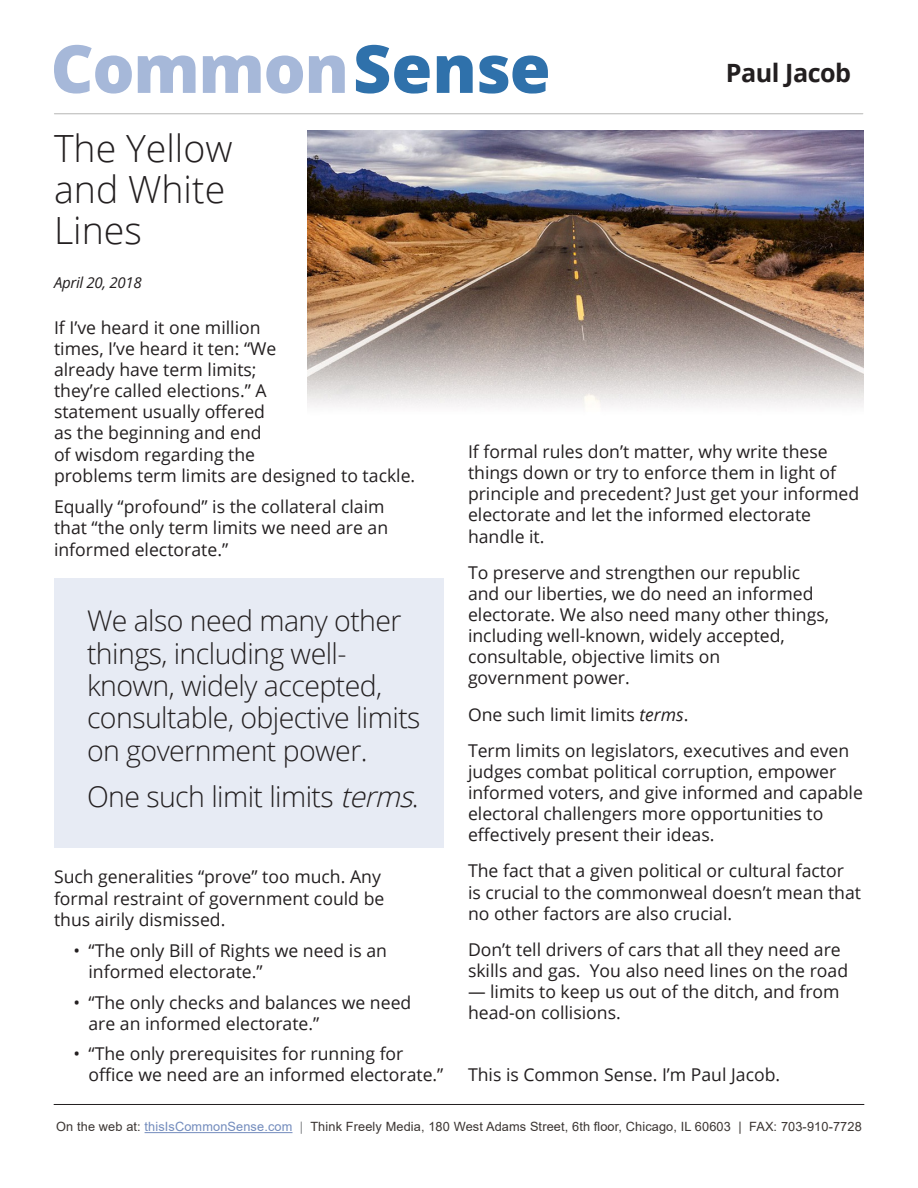
<style>
.page{position:relative;width:918px;height:1188px;background:#fff}
.page>*{position:absolute;margin:0;border:0;box-sizing:border-box;transform-origin:0 0}
.t1{font:800 66.45px "Open Sans";letter-spacing:-.02em;color:#a6b8d9}
.t2{font:300 37.5px/41.4px "Open Sans";color:#231f20}
.t3{font:300 28.5px/32.4px "Open Sans";letter-spacing:-.02em;color:#231f20}
.t4{font:700 25.2px "Open Sans";letter-spacing:-.02em;color:#231f20}
.t5{font:17.7px/21.1px "Open Sans";color:#231f20}
.t6{font:italic 15px "Open Sans";letter-spacing:-.02em;color:#231f20}
.t7{font:12.75px "Arial";letter-spacing:.01em;color:#3b3532}
.s1{color:#2f71ab}
.s2{font-style:italic}
.s3{color:#738cbd}
.s4{color:#808285}
</style>
<div class="page">
<hr style="left:145px;top:1132px;width:148px;height:1px;background:#738cbd">
<img style="left:308px;top:130px;width:555px;height:277px">
<hr style="left:54px;top:1104px;width:810px;height:1px;background:#231f20">
<hr style="left:54px;top:114px;width:809px;height:1px;background:#b6b6b4">
<div style="left:54px;top:578px;width:390px;height:270px;background:#e7ebf4"></div>
<p class="t1" style="left:51px;top:18px;width:502px">Common<span class="s1">Sense</span></p>
<p class="t4" style="left:726px;top:55px;width:127px">Paul Jacob</p>
<p class="t2" style="left:54px;top:126px;width:180px">The Yellow and White<br>Lines</p>
<p class="t6" style="left:54px;top:273px;width:89px">April 20, 2018</p>
<p class="t5" style="left:54px;top:316px;width:363px">If I’ve heard it one million<br>times, I’ve heard it ten: “We<br>already have term limits;<br>they’re called elections.” A<br>statement usually offered<br>as the beginning and end<br>of wisdom regarding the<br>problems term limits are designed to tackle.</p>
<p class="t5" style="left:54px;top:496px;width:336px">Equally “profound” is the collateral claim that “the only term limits we need are an informed electorate.”</p>
<p class="t5" style="left:468px;top:440px;width:393px">If formal rules don’t matter, why write these things down or try to enforce them in light of principle and precedent? Just get your informed electorate and let the informed electorate handle it.</p>
<p class="t5" style="left:468px;top:561px;width:363px">To preserve and strengthen our republic and our liberties, we do need an informed electorate. We also need many other things, including well-known, widely accepted, consultable, objective limits on<br>government power.</p>
<p class="t5" style="left:468px;top:703px;width:222px">One such limit limits <span class="s2">terms</span>.</p>
<p class="t5" style="left:468px;top:739px;width:396px">Term limits on legislators, executives and even judges combat political corruption, empower informed voters, and give informed and capable electoral challengers more opportunities to effectively present their ideas.</p>
<p class="t5" style="left:468px;top:860px;width:395px">The fact that a given political or cultural factor is crucial to the commonweal doesn’t mean that no other factors are also crucial.</p>
<p class="t5" style="left:468px;top:938px;width:382px">Don’t tell drivers of cars that all they need are skills and gas. You also need lines on the road</p>
<p class="t5" style="left:468px;top:981px;width:373px">— limits to keep us out of the ditch, and from head-on collisions.</p>
<p class="t3" style="left:87px;top:604px;width:335px">We also need many other things, including well&shy;known, widely accepted, consultable, objective limits on government power.</p>
<p class="t3" style="left:87px;top:779px;width:336px">One such limit limits <span class="s2">terms</span>.</p>
<p class="t5" style="left:54px;top:866px;width:332px">Such generalities “prove” too much. Any formal restraint of government could be thus airily dismissed.</p>
<p class="t5" style="left:88px;top:940px;width:300px;text-indent:-15px">• “The only Bill of Rights we need is an informed electorate.”</p>
<p class="t5" style="left:88px;top:991px;width:324px;text-indent:-15px">• “The only checks and balances we need are an informed electorate.”</p>
<p class="t5" style="left:88px;top:1042px;width:356px;text-indent:-15px">• “The only prerequisites for running for office we need are an informed electorate.”</p>
<p class="t5" style="left:468px;top:1063px;width:314px">This is Common Sense. I’m Paul Jacob.</p>
<p class="t7" style="left:56px;top:1118px;width:807px">On the web at: <span class="s3">thisIsCommonSense.com</span> <span class="s4">|</span> Think Freely Media, 180 West Adams Street, 6th floor, Chicago, IL 60603 | FAX: 703-910-7728</p>
</div>
